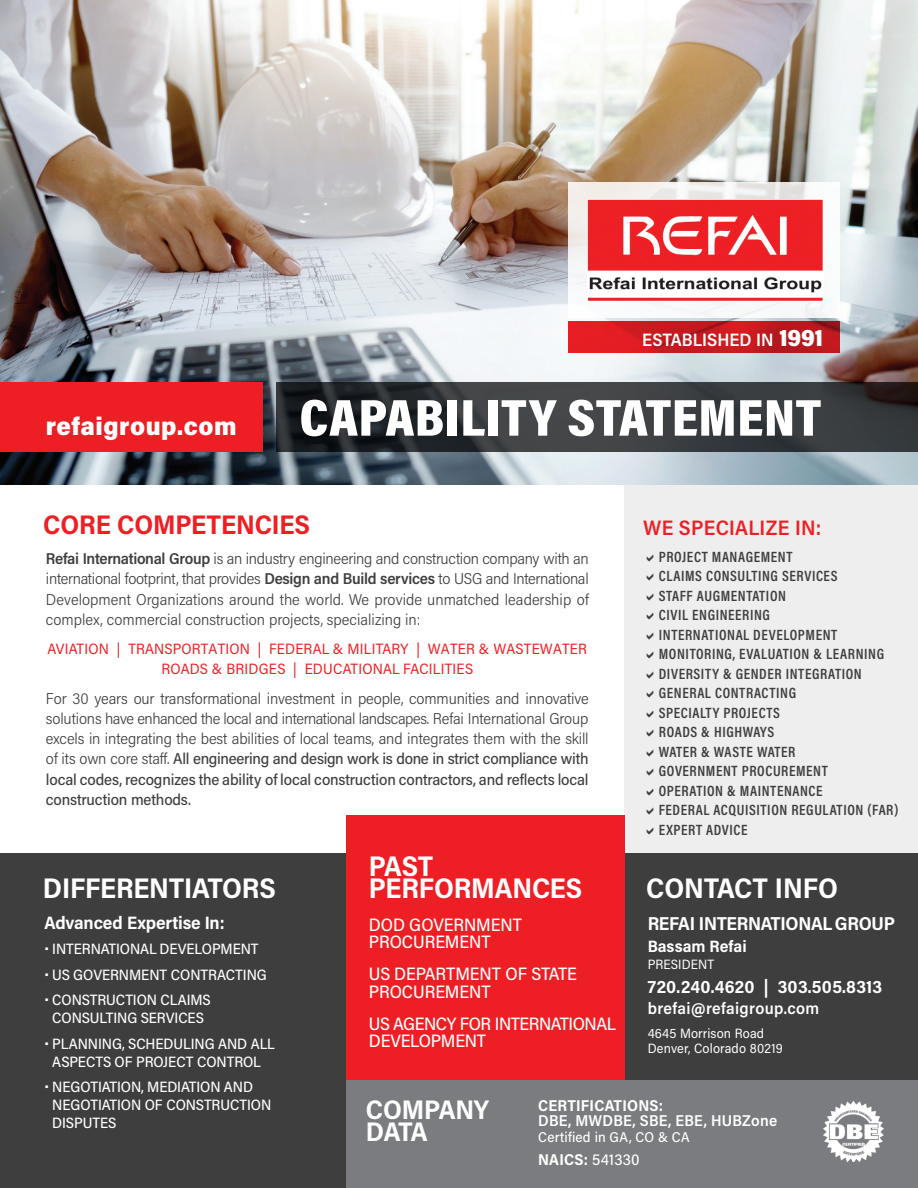
<style>
.page{position:relative;width:918px;height:1188px;background:#fff}
.page>*{position:absolute;margin:0;border:0;box-sizing:border-box;transform-origin:0 0}
.t1{font:52.5px "Acumin Variable Concept";letter-spacing:-.13em;color:#fff;scale:1.11 1}
.t2{font:28.5px/22.5px "Acumin Variable Concept";letter-spacing:-.03em;color:#fff}
.t3{font:27px "Acumin Variable Concept";letter-spacing:-.025em;color:#ee1f24}
.t4{font:27px/22.5px "Acumin Variable Concept";letter-spacing:-.05em;color:#fff}
.t5{font:25.5px "Acumin Variable Concept";letter-spacing:.085em;color:#fff}
.t6{font:21px "Acumin Variable Concept";letter-spacing:-.01em;color:#ee1f24}
.t7{font:18.75px "Acumin Variable Concept";letter-spacing:-.04em;color:#fff}
.t8{font:18px/17.2px "Acumin Variable Concept";letter-spacing:-.045em;color:#fff}
.t9{font:18px/17.2px "Acumin Variable Concept";letter-spacing:-.065em;color:#fff}
.t10{font:18px "Acumin Variable Concept";letter-spacing:.03em;color:#fff}
.t11{font:18px "Acumin Variable Concept";letter-spacing:.02em;color:#fff}
.t12{font:18px "Acumin Variable Concept";letter-spacing:-.02em;color:#fff}
.t13{font:16.5px "Acumin Variable Concept";letter-spacing:.035em;color:#fff}
.t14{font:15.75px/20.2px "Acumin Variable Concept";letter-spacing:-.01em;color:#3e3e3f;text-align:justify}
.t15{font:15.75px/15px "Acumin Variable Concept";letter-spacing:-.01em;color:#fff}
.t16{font:15px/19.5px "Acumin Variable Concept";letter-spacing:-.12em;color:#3e3e3f}
.t17{font:15px/18px "Acumin Variable Concept";letter-spacing:-.05em;color:#fff;text-align:center}
.t18{font:15px/20.2px "Acumin Variable Concept";letter-spacing:-.03em;color:#ee1f24;text-align:center}
.t19{font:14.25px "Acumin Variable Concept";letter-spacing:.015em;color:#fff}
.t20{font:13.5px/15px "Acumin Variable Concept";letter-spacing:.005em;color:#fff}
.t21{font:13.5px "Acumin Variable Concept";letter-spacing:-.04em;color:#fff}
.s1{font-size:24px}
</style>
<div class="page">
<div style="left:625px;top:474px;width:293px;height:616px;background:#eeeeef"></div>
<div style="left:0;top:853px;width:918px;height:335px;background:#3e3e3f"></div>
<img style="left:0;top:0;width:918px;height:485px">
<div style="left:0;top:383px;width:263px;height:69px;background:#ee1f24"></div>
<svg style="left:568px;top:321px;width:272px;height:32px;background:#c81a1f"></svg>
<svg style="left:568px;top:182px;width:272px;height:136px;fill:#f6f7f9"></svg>
<img style="left:588px;top:199px;width:235px;height:103px">
<div style="left:346px;top:815px;width:279px;height:333px;background:#ee1f24"></div>
<div style="left:346px;top:1080px;width:572px;height:108px;background:#7a7c7f"></div>
<img style="left:823px;top:1101px;width:61px;height:61px">
<svg style="left:276px;top:383px;width:642px;height:69px;background:#323538"></svg>
<h3 class="t5" style="left:46px;top:408px;width:191px">refaigroup.com</h3>
<p class="t12" style="left:642px;top:327px;width:182px">ESTABLISHED IN <span class="s1">1991</span></p>
<h1 class="t1" style="left:299px;top:381px;width:477px">CAPABILITY STATEMENT</h1>
<h3 class="t3" style="left:43px;top:506px;width:269px">CORE COMPETENCIES</h3>
<h3 class="t6" style="left:643px;top:513px;width:179px">WE SPECIALIZE IN:</h3>
<p class="t16" style="left:659px;top:546px;width:242px">PROJECT MANAGEMENT<br>CLAIMS CONSULTING SERVICES<br>STAFF AUGMENTATI ON<br>CIVIL ENGINEERING<br>INTERNATIONAL DEVELOPMENT<br>MONITORI NG, EVALUATION &amp; LEARNI NG<br>DIVERSITY &amp; GENDER INTEGRATION<br>GENERAL CONTRACTI NG<br>SPECIALTY PROJECTS<br>ROADS &amp; HI GHWAYS<br>WATER &amp; WASTE WATER<br>GOVERNMENT PROCUREMENT<br>OPERATION &amp; MAI NTENANCE<br>FEDERAL ACQUISITION REGULATION (FAR)<br>EXPERT ADVICE</p>
<p class="t14" style="left:46px;top:548px;width:545px">Refai International Group is an industry engineering and construction company with an international footprint, that provides Design and Build services to USG and International Development Organizations around the world. We provide unmatched leadership of complex, commercial construction projects, specializing in:</p>
<p class="t18" style="left:48px;top:638px;width:542px">AVIATION | TRANSPORTATION | FEDERAL &amp; MILITARY | WATER &amp; WASTEWATER<br>ROADS &amp; BRIDGES | EDUCATIONAL FACILITIES</p>
<p class="t14" style="left:46px;top:687px;width:545px">For 30 years our transformational investment in people, communities and innovative solutions have enhanced the local and international landscapes. Refai International Group excels in integrating the best abilities of local teams, and integrates them with the skill of its own core staff. All engineering and design work is done in strict compliance with local codes, recognizes the ability of local construction contractors, and reflects local construction methods.</p>
<h2 class="t2" style="left:43px;top:876px;width:235px">DIFFERENTIATORS</h2>
<p class="t11" style="left:44px;top:910px;width:181px">Advanced Expertise In:</p>
<p class="t17" style="left:44px;top:940px;width:216px">• INTERNATIONAL DEVELOPMENT</p>
<p class="t17" style="left:44px;top:965px;width:225px">• US GOVERNMENT CONTRACTING</p>
<p class="t17" style="left:44px;top:991px;width:168px">• CONSTRUCTION CLAIMS<br>CONSULTING SERVICES</p>
<p class="t17" style="left:44px;top:1034px;width:233px">• PLANNING, SCHEDULING AND ALL<br>ASPECTS OF PROJECT CONTROL</p>
<p class="t17" style="left:52px;top:1078px;width:221px;text-align:left;text-indent:-8px">• NEGOTIATION, MEDIATION AND<br>NEGOTIATION OF CONSTRUCTION<br>DISPUTES</p>
<h2 class="t2" style="left:369px;top:854px;width:215px">PAST<br>PERFORMANCES</h2>
<p class="t8" style="left:369px;top:915px;width:155px">DOD GOVERNMENT<br>PROCUREMENT</p>
<p class="t8" style="left:369px;top:965px;width:210px">US DEPARTMENT OF STATE<br>PROCUREMENT</p>
<p class="t9" style="left:369px;top:1014px;width:249px">US AGENCY FOR INTERNATIONAL<br>DEVELOPMENT</p>
<h2 class="t2" style="left:646px;top:876px;width:194px">CONTACT INFO</h2>
<p class="t7" style="left:648px;top:910px;width:249px">REFAI INTERNATIONAL GROUP</p>
<p class="t13" style="left:648px;top:935px;width:100px">Bassam Refai</p>
<p class="t21" style="left:648px;top:955px;width:68px">PRESIDENT</p>
<p class="t10" style="left:648px;top:974px;width:236px">720.240.4620 | 303.505.8313</p>
<p class="t13" style="left:648px;top:996px;width:173px">brefai@refaigroup.com</p>
<p class="t20" style="left:648px;top:1025px;width:137px">4645 Morrison Road<br>Denver, Colorado 80219</p>
<h3 class="t4" style="left:366px;top:1097px;width:125px">COMPANY<br>DATA</h3>
<p class="t15" style="left:538px;top:1097px;width:240px">CERTIFICATIONS:<br>DBE, MWDBE, SBE, EBE, HUBZone</p>
<p class="t19" style="left:538px;top:1127px;width:154px">Certified in GA, CO &amp; CA</p>
<p class="t15" style="left:538px;top:1151px;width:103px">NAICS: 541330</p>
</div>
